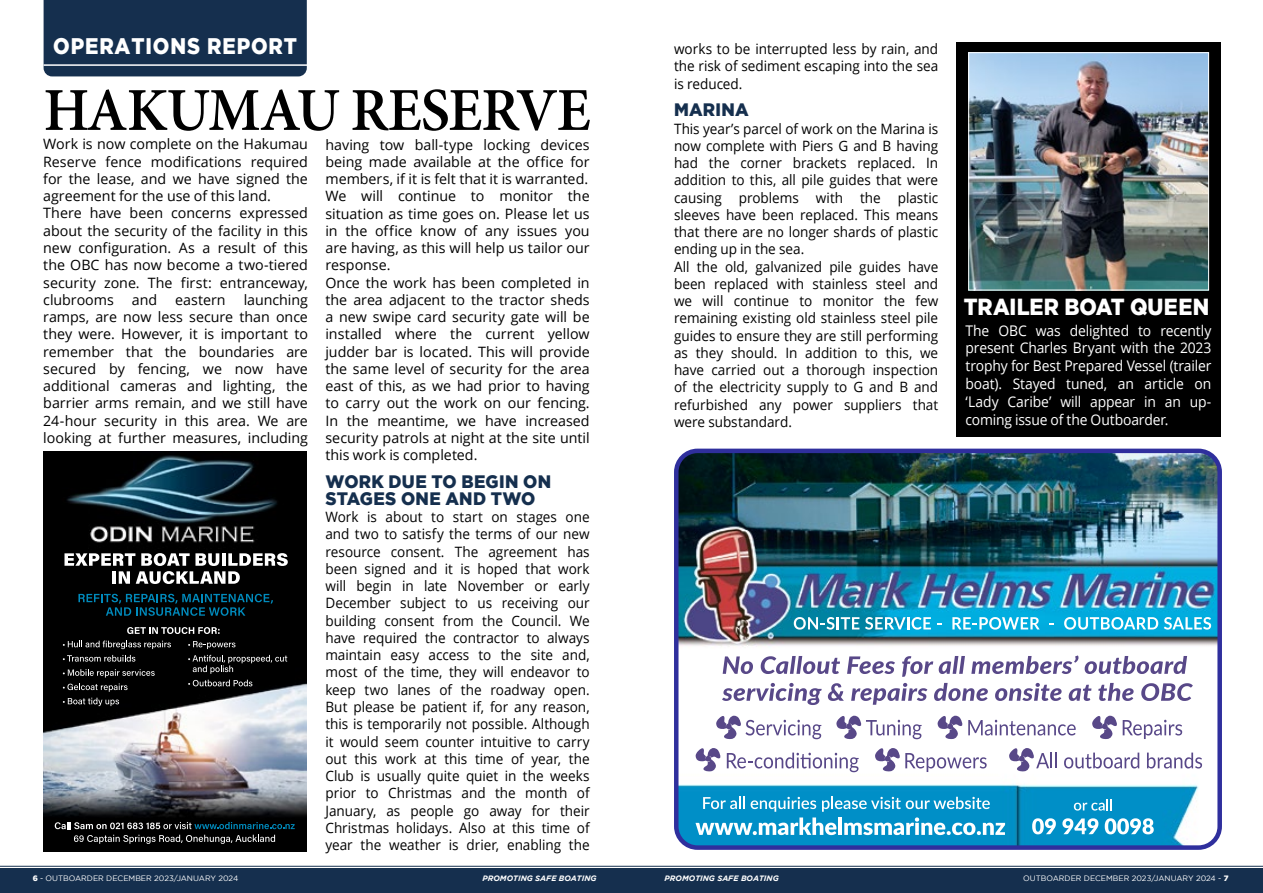
<style>
.page{position:relative;width:1263px;height:893px;background:#fff}
.page>*{position:absolute;margin:0;border:0;box-sizing:border-box;transform-origin:0 0}
.t1{font:600 61.05px "Minion Pro";letter-spacing:-.015em;color:#000}
.t2{font:900 23.25px "Gotham";letter-spacing:.005em;color:#fff;scale:.91 1}
.t3{font:900 22.5px "Gotham";letter-spacing:.045em;color:#fff;scale:.89 1}
.t4{font:900 18px/17.2px "Gotham";letter-spacing:.015em;color:#152f4e;scale:.95 1}
.t5{font:14.7px/17.9px "Open Sans";letter-spacing:-.01em;color:#fff;text-align:justify;scale:.94 1}
.t6{font:14.25px/17.2px "Open Sans";color:#000;text-align:justify;scale:.95 1}
.t7{font:14.25px/17.2px "Open Sans";color:#000}
.t8{font:7.8px "Gotham";color:#fff}
.t9{font:italic 700 7.8px "Gotham";color:#fff}
.s1{font-weight:900}
</style>
<div class="page">
<div style="left:0;top:869px;width:1263px;height:24px;background:#152f4e"></div>
<hr style="left:0;top:866px;width:1263px;height:1px;background:#152f4e">
<img style="left:679px;top:454px;width:538px;height:391px">
<svg style="left:723px;top:656px;width:30px;height:18px"></svg>
<svg style="left:761px;top:656px;width:79px;height:18px"></svg>
<svg style="left:847px;top:656px;width:48px;height:18px"></svg>
<svg style="left:902px;top:656px;width:31px;height:21px"></svg>
<svg style="left:939px;top:656px;width:26px;height:18px"></svg>
<svg style="left:971px;top:655px;width:107px;height:19px"></svg>
<svg style="left:1085px;top:656px;width:102px;height:18px"></svg>
<svg style="left:722px;top:683px;width:100px;height:22px"></svg>
<svg style="left:828px;top:683px;width:16px;height:18px"></svg>
<svg style="left:851px;top:683px;width:76px;height:22px"></svg>
<svg style="left:934px;top:683px;width:54px;height:18px"></svg>
<svg style="left:995px;top:683px;width:66px;height:18px"></svg>
<svg style="left:1069px;top:685px;width:22px;height:16px"></svg>
<svg style="left:1098px;top:683px;width:35px;height:18px"></svg>
<svg style="left:1141px;top:683px;width:52px;height:18px"></svg>
<svg style="left:1074px;top:799px;width:38px;height:12px"></svg>
<svg style="left:695px;top:797px;width:310px;height:38px"></svg>
<svg style="left:1032px;top:818px;width:24px;height:16px"></svg>
<svg style="left:1062px;top:818px;width:36px;height:16px"></svg>
<svg style="left:1105px;top:818px;width:49px;height:16px"></svg>
<svg style="left:727px;top:753px;width:132px;height:19px"></svg>
<svg style="left:1064px;top:753px;width:75px;height:15px"></svg>
<svg style="left:1147px;top:753px;width:55px;height:15px"></svg>
<svg style="left:794px;top:617px;width:65px;height:13px"></svg>
<svg style="left:865px;top:617px;width:66px;height:13px"></svg>
<svg style="left:952px;top:617px;width:88px;height:13px"></svg>
<svg style="left:1064px;top:617px;width:94px;height:13px"></svg>
<svg style="left:1164px;top:617px;width:47px;height:13px"></svg>
<svg style="left:716px;top:716px;width:105px;height:23px"></svg>
<svg style="left:836px;top:716px;width:86px;height:23px"></svg>
<svg style="left:937px;top:716px;width:139px;height:23px"></svg>
<svg style="left:1092px;top:716px;width:90px;height:23px"></svg>
<svg style="left:695px;top:748px;width:26px;height:24px"></svg>
<svg style="left:875px;top:748px;width:112px;height:24px"></svg>
<svg style="left:1009px;top:748px;width:48px;height:24px"></svg>
<div style="left:674px;top:449px;width:548px;height:401px;border:4px solid #2f2f9d;border-radius:21px"></div>
<img style="left:43px;top:451px;width:264px;height:400px">
<svg style="left:65px;top:553px;width:223px;height:31px"></svg>
<svg style="left:78px;top:594px;width:195px;height:22px;background:#002533"></svg>
<svg style="left:55px;top:822px;width:240px;height:7px;background:#31454d"></svg>
<svg style="left:74px;top:835px;width:201px;height:9px;background:#3e3e3e"></svg>
<svg style="left:63px;top:641px;width:108px;height:8px"></svg>
<svg style="left:63px;top:655px;width:72px;height:7px"></svg>
<svg style="left:63px;top:669px;width:92px;height:23px;background:#252525"></svg>
<svg style="left:63px;top:698px;width:56px;height:8px"></svg>
<svg style="left:188px;top:641px;width:47px;height:8px"></svg>
<svg style="left:188px;top:655px;width:99px;height:19px;background:#262626"></svg>
<svg style="left:188px;top:680px;width:64px;height:6px"></svg>
<svg style="left:127px;top:627px;width:93px;height:7px"></svg>
<div style="left:44px;top:0;width:263px;height:76px;background:#152f4e"></div>
<hr style="left:44px;top:64px;width:265px;height:2px;background:#fff">
<div style="left:956px;top:43px;width:264px;height:394px;background:#000"></div>
<img style="left:970px;top:54px;width:237px;height:234px">
<div style="left:968px;top:52px;width:241px;height:238px;border:1px solid #fff"></div>
<h3 class="t3" style="left:53px;top:33px;width:275px">OPERATIONS REPORT</h3>
<h1 class="t1" style="left:44px;top:68px;width:549px">HAKUMAU RESERVE</h1>
<p class="t7" style="left:43px;top:135px;width:266px">Work is now complete on the Hakumau Reserve fence modifications required for the lease, and we have signed the agreement for the use of this land.<br>There have been concerns expressed about the security of the facility in this new configuration. As a result of this the OBC has now become a two-tiered security zone. The first: entranceway, clubrooms</p>
<p class="t7" style="left:43px;top:291px;width:266px;text-align:justify;text-indent:200px">launching ramps, are now less secure than once they were. However, it is important to remember that the boundaries are secured by fencing, we now have additional cameras and lighting, the barrier arms remain, and we still have 24-hour security in this area. We are looking at further measures, including</p>
<p class="t7" style="left:132px;top:291px;width:27px">and</p>
<p class="t7" style="left:175px;top:291px;width:52px">eastern</p>
<p class="t7" style="left:325px;top:135px;width:266px">having tow ball-type locking devices being made available at the office for members, if it is felt that it is warranted.<br>We will continue to monitor the situation as time goes on. Please let us in the office know of any issues you are having, as this will help us tailor our response.<br>Once the work has been completed in the area adjacent to the tractor sheds a new swipe card security gate will be installed where the current yellow judder bar is located. This will provide the same level of security for the area east of this, as we had prior to having to carry out the work on our fencing.<br>In the meantime, we have increased security patrols at night at the site until this work is completed.</p>
<p class="t4" style="left:326px;top:472px;width:239px">WORK DUE TO BEGIN ON<br>STAGES ONE AND TWO</p>
<p class="t6" style="left:325px;top:508px;width:280px">Work is about to start on stages one and two to satisfy the terms of our new resource consent. The agreement has been signed and it is hoped that work will begin in late November or early December subject to us receiving our building consent from the Council. We have required the contractor to always maintain easy access to the site and, most of the time, they will endeavor to keep two lanes of the roadway open.<br>But please be patient if, for any reason, this is temporarily not possible. Although it would seem counter intuitive to carry out this work at this time of year, the Club is usually quite quiet in the weeks prior to Christmas and the month of January, as people go away for their Christmas holidays. Also at this time of year the weather is drier, enabling the</p>
<p class="t6" style="left:674px;top:40px;width:280px">works to be interrupted less by rain, and the risk of sediment escaping into the sea is reduced.</p>
<p class="t4" style="left:674px;top:101px;width:80px">MARINA</p>
<p class="t6" style="left:674px;top:119px;width:280px;text-align:left">This year’s parcel of work on the Marina is now complete with Piers G and B having had the corner brackets replaced. In addition to this, all pile guides that were causing problems with the plastic sleeves have been replaced. This means that there are no longer shards of plastic ending up in the sea.<br>All the old, galvanized pile guides have been replaced with stainless steel and we will continue to monitor the few remaining existing old stainless steel pile guides to ensure they are still performing as they should. In addition to this, we have carried out a thorough inspection of the electricity supply to G and B and refurbished any power suppliers that were substandard.</p>
<h2 class="t2" style="left:964px;top:293px;width:271px">TRAILER BOAT QUEEN</h2>
<p class="t5" style="left:965px;top:321px;width:263px">The OBC was delighted to recently present Charles Bryant with the 2023 trophy for Best Prepared Vessel (trailer boat). Stayed tuned, an article on ‘Lady Caribe’ will appear in an up&shy;coming issue of the Outboarder.</p>
<p class="t8" style="left:33px;top:874px;width:207px"><span class="s1">6</span> - OUTBOARDER DECEMBER 2023/JANUARY 2024</p>
<p class="t9" style="left:482px;top:873px;width:116px">PROMOTING SAFE BOATING</p>
<p class="t9" style="left:665px;top:873px;width:116px">PROMOTING SAFE BOATING</p>
<p class="t8" style="left:1023px;top:874px;width:207px">OUTBOARDER DECEMBER 2023/JANUARY 2024 - <span class="s1">7</span></p>
</div>
